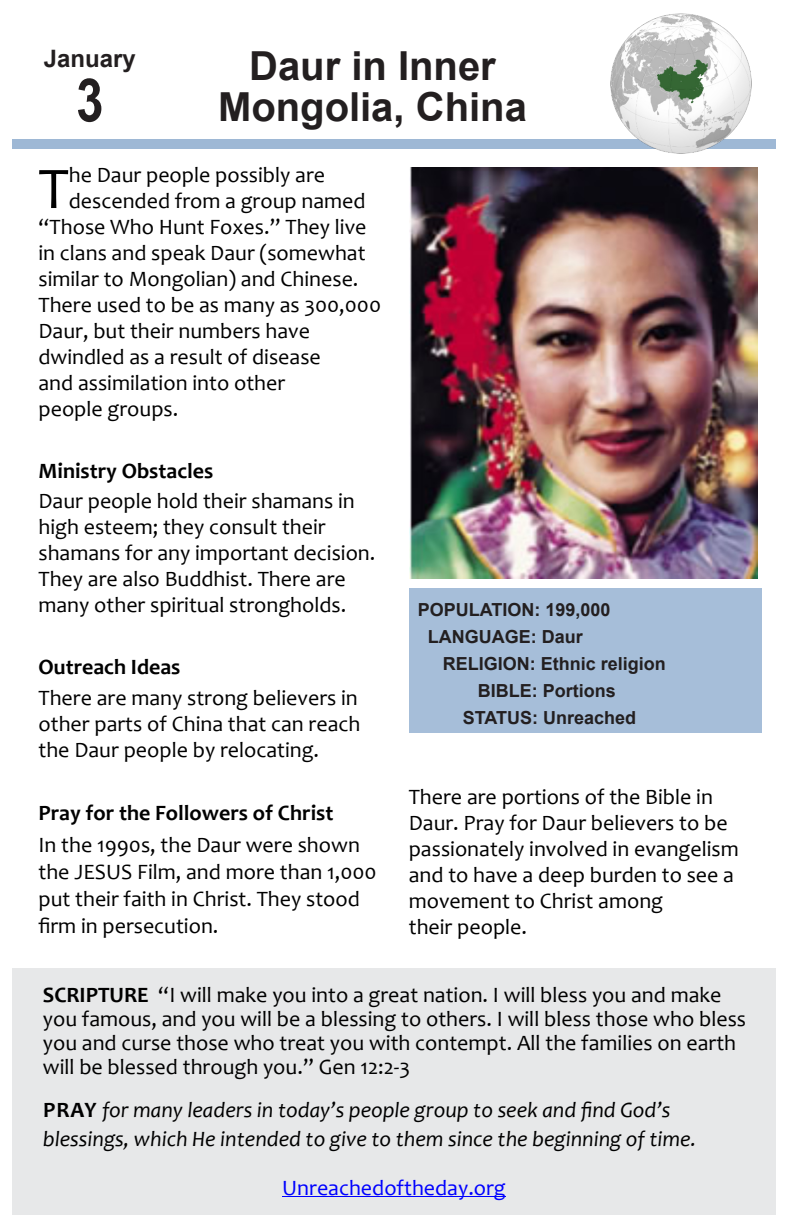
<style>
.page{position:relative;width:792px;height:1224px;background:#fff}
.page>*{position:absolute;margin:0;border:0;box-sizing:border-box;transform-origin:0 0}
.t1{font:700 60px "Arial Narrow";color:#231f20}
.t2{font:59.6px "Candara";color:#000}
.t3{font:700 40px/41.4px "Arial";color:#231f20;text-align:center}
.t4{font:700 24px "Arial";color:#231f20}
.t5{font:22px/26px "Candara";color:#000}
.t6{font:italic 22px/29px "Candara";color:#000}
.t7{font:700 22px "Candara";color:#000}
.t8{font:22px "Candara";color:#00f}
.t9{font:700 18px/27px "Arial";color:#231f20}
.s1{font-weight:700}
.s2{font-weight:700;font-style:normal}
</style>
<div class="page">
<div style="left:12px;top:968px;width:764px;height:247px;background:#e7e8e9"></div>
<div style="left:12px;top:139px;width:764px;height:9px;background:#9eb8d5"></div>
<div style="left:409px;top:588px;width:353px;height:145px;background:#a6bed9"></div>
<hr style="left:282px;top:1197px;width:224px;height:1px;background:#00f">
<img style="left:409px;top:168px;width:349px;height:411px">
<img style="left:610px;top:13px;width:141px;height:141px">
<p class="t4" style="left:44px;top:50px;width:94px">January</p>
<h1 class="t1" style="left:76px;top:78px;width:29px">3</h1>
<h3 class="t3" style="left:218px;top:49px;width:310px">Daur in Inner<br>Mongolia, China</h3>
<h2 class="t2" style="left:39px;top:165px;width:32px">T</h2>
<p class="t5" style="left:69px;top:164px;width:258px">he Daur people possibly are</p>
<p class="t5" style="left:69px;top:190px;width:298px">descended from a group named</p>
<p class="t5" style="left:39px;top:216px;width:330px">“Those Who Hunt Foxes.” They live</p>
<p class="t5" style="left:39px;top:242px;width:329px">in clans and speak Daur (somewhat</p>
<p class="t5" style="left:39px;top:268px;width:322px">similar to Mongolian) and Chinese.</p>
<p class="t5" style="left:39px;top:294px;width:344px">There used to be as many as 300,000</p>
<p class="t5" style="left:39px;top:320px;width:273px">Daur, but their numbers have</p>
<p class="t5" style="left:39px;top:346px;width:284px">dwindled as a result of disease</p>
<p class="t5" style="left:39px;top:372px;width:248px">and assimilation into other</p>
<p class="t5" style="left:39px;top:398px;width:141px">people groups.</p>
<p class="t7" style="left:39px;top:462px;width:176px">Ministry Obstacles</p>
<p class="t5" style="left:39px;top:490px;width:338px">Daur people hold their shamans in high esteem; they consult their shamans for any important decision.<br>They are also Buddhist. There are many other spiritual strongholds.</p>
<p class="t7" style="left:39px;top:658px;width:143px">Outreach Ideas</p>
<p class="t5" style="left:39px;top:687px;width:323px;text-align:justify">There are many strong believers in other parts of China that can reach the Daur people by relocating.</p>
<p class="t7" style="left:39px;top:804px;width:296px">Pray for the Followers of Christ</p>
<p class="t5" style="left:39px;top:833px;width:340px;line-height:27.2px">In the 1990s, the Daur were shown the JESUS Film, and more than 1,000 put their faith in Christ. They stood firm in persecution.</p>
<p class="t9" style="left:428px;top:598px;width:184px;text-indent:-10px">POPULATION: 199,000<br>LANGUAGE: Daur</p>
<p class="t9" style="left:443px;top:652px;width:225px">RELIGION: Ethnic religion</p>
<p class="t9" style="left:478px;top:679px;width:139px">BIBLE: Portions</p>
<p class="t9" style="left:463px;top:706px;width:175px">STATUS: Unreached</p>
<p class="t5" style="left:409px;top:786px;width:332px">There are portions of the Bible in<br>Daur. Pray for Daur believers to be passionately involved in evangelism and to have a deep burden to see a movement to Christ among<br>their people.</p>
<p class="t5" style="left:43px;top:985px;width:705px;line-height:24px"><span class="s1">SCRIPTURE</span> “I will make you into a great nation. I will bless you and make you famous, and you will be a blessing to others. I will bless those who bless you and curse those who treat you with contempt. All the families on earth will be blessed through you.” Gen 12:2-3</p>
<p class="t6" style="left:43px;top:1098px;width:655px"><span class="s2">PRAY</span> for many leaders in today’s people group to seek and find God’s blessings, which He intended to give to them since the beginning of time.</p>
<p class="t8" style="left:282px;top:1180px;width:225px">Unreachedoftheday.org</p>
</div>
